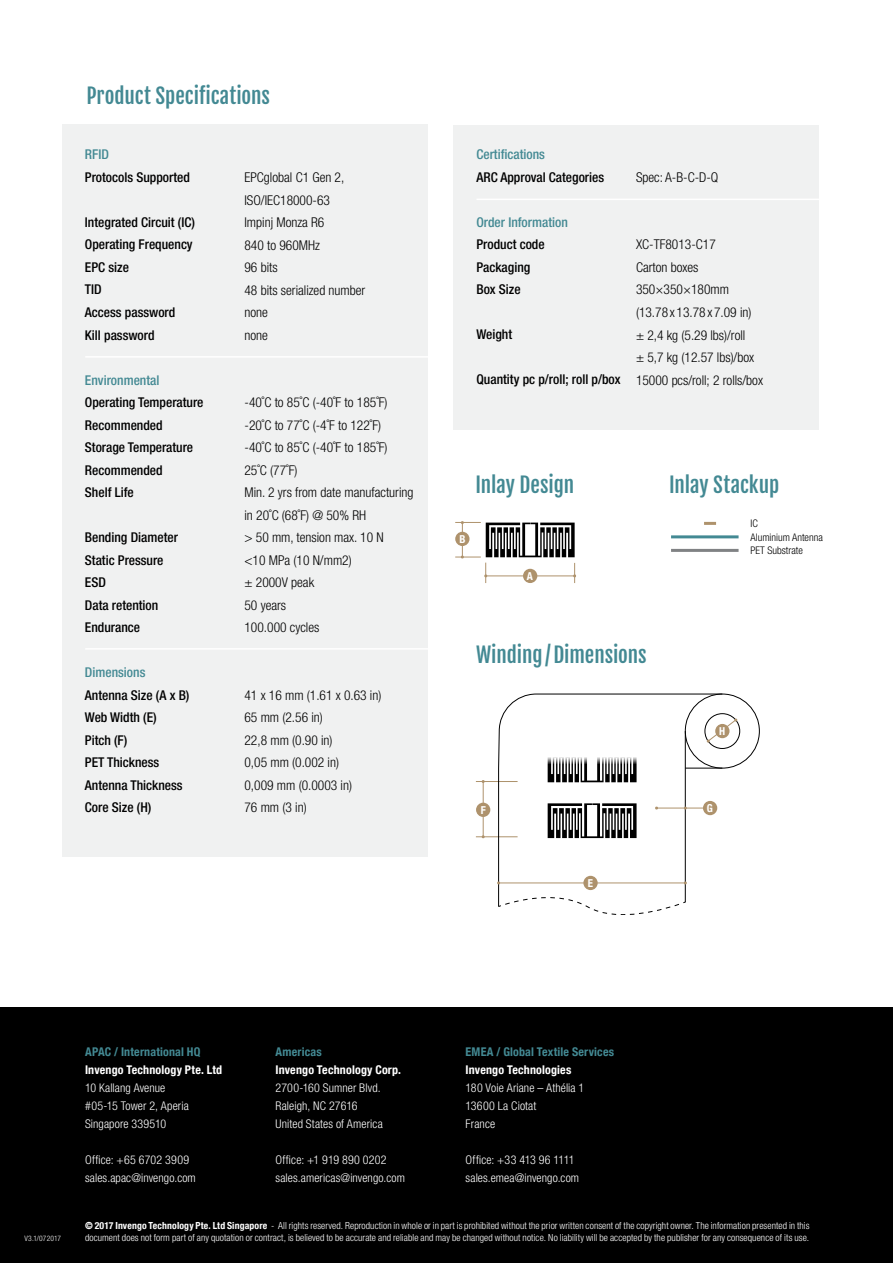
<style>
.page{position:relative;width:893px;height:1263px;background:#fff}
.page>*{position:absolute;margin:0;border:0;box-sizing:border-box;transform-origin:0 0}
.t1{font:21px "Fjalla One";letter-spacing:-.005em;color:#438993}
.t2{font:300 condensed 13.5px/22.5px "Helvetica Neue LT Com";color:#000}
.t3{font:500 condensed 13.5px/22.5px "Helvetica Neue LT Com";color:#000}
.t4{font:500 condensed 13.5px "Helvetica Neue LT Com";color:#438993}
.t5{font:300 condensed 12px/18px "Helvetica Neue LT Com";letter-spacing:.01em;color:#fff}
.t6{font:700 condensed 12px "Helvetica Neue LT Com";letter-spacing:.015em;color:#fff}
.t7{font:700 condensed 12px "Helvetica Neue LT Com";letter-spacing:.015em;color:#438993}
.t8{font:700 condensed 10.95px "Helvetica Neue LT Com";color:#fff}
.t9{font:300 condensed 10.5px/13.5px "Helvetica Neue LT Com";color:#000}
.t10{font:300 condensed 9.75px/12px "Helvetica Neue LT Com";letter-spacing:.01em;color:#fff}
.t11{font:300 condensed 7.5px "Helvetica Neue LT Com";letter-spacing:.02em;color:#fff}
.s1{font-weight:700}
</style>
<div class="page">
<div style="left:0;top:1008px;width:893px;height:255px;background:#000"></div>
<div style="left:62px;top:125px;width:365px;height:732px;background:#f0f1f1"></div>
<hr style="left:85px;top:356px;width:349px;height:2px;background:#fff">
<hr style="left:85px;top:648px;width:349px;height:2px;background:#fff">
<svg style="left:704px;top:522px;width:12px;height:3px"></svg>
<hr style="left:671px;top:535px;width:68px;height:3px;background:#438993">
<hr style="left:671px;top:549px;width:68px;height:3px;background:#808284">
<svg style="left:455px;top:521px;width:121px;height:62px"></svg>
<div style="left:523px;top:569px;width:14px;height:14px;background:#ae926c;border-radius:50%"></div>
<hr style="left:476px;top:781px;width:42px;height:1px;background:#ae926c">
<hr style="left:476px;top:836px;width:42px;height:1px;background:#ae926c">
<hr style="left:483px;top:781px;width:1px;height:56px;background:#ae926c">
<div style="left:476px;top:803px;width:14px;height:14px;background:#ae926c;border-radius:50%"></div>
<svg style="left:587px;top:907px;width:84px;height:8px"></svg>
<div style="left:704px;top:713px;width:36px;height:36px;border:1px solid #000;border-radius:50%"></div>
<svg style="left:498px;top:693px;width:225px;height:214px"></svg>
<svg style="left:707px;top:718px;width:30px;height:25px"></svg>
<div style="left:453px;top:125px;width:366px;height:304px;background:#f0f1f1"></div>
<hr style="left:476px;top:199px;width:349px;height:1px;background:#fff">
<h1 class="t1" style="left:86px;top:82px;width:185px">Product Specifications</h1>
<p class="t4" style="left:85px;top:147px;width:26px">RFID</p>
<p class="t3" style="left:85px;top:166px;width:106px">Protocols Supported</p>
<p class="t3" style="left:85px;top:211px;width:111px">Integrated Circuit (IC)<br>Operating Frequency<br>EPC size<br>TID<br>Access password<br>Kill password</p>
<p class="t4" style="left:85px;top:372px;width:76px">Environmental</p>
<p class="t3" style="left:85px;top:391px;width:120px">Operating Temperature<br>Recommended<br>Storage Temperature<br>Recommended<br>Shelf Life</p>
<p class="t3" style="left:85px;top:526px;width:94px">Bending Diameter<br>Static Pressure<br>ESD<br>Data retention<br>Endurance</p>
<p class="t4" style="left:85px;top:664px;width:62px">Dimensions</p>
<p class="t3" style="left:85px;top:683px;width:106px">Antenna Size (A x B)<br>Web Width (E)<br>Pitch (F)<br>PET Thickness<br>Antenna Thickness<br>Core Size (H)</p>
<p class="t2" style="left:244px;top:166px;width:122px">EPCglobal C1 Gen 2,<br>ISO/IEC18000-63<br>Impinj Monza R6<br>840 to 960MHz<br>96 bits<br>48 bits serialized number none<br>none</p>
<p class="t2" style="left:244px;top:391px;width:170px">-40˚C to 85˚C (-40˚F to 185˚F) -20˚C to 77˚C (-4˚F to 122˚F)<br>-40˚C to 85˚C (-40˚F to 185˚F)<br>25˚C (77˚F)<br>Min. 2 yrs from date manufacturing in 20˚C (68˚F) @ 50% RH<br>&gt; 50 mm, tension max. 10 N<br>&lt;10 MPa (10 N/mm2)<br>± 2000V peak<br>50 years<br>100.000 cycles</p>
<p class="t2" style="left:244px;top:684px;width:138px">41 x 16 mm (1.61 x 0.63 in)<br>65 mm (2.56 in)<br>22,8 mm (0.90 in)<br>0,05 mm (0.002 in)<br>0,009 mm (0.0003 in)<br>76 mm (3 in)</p>
<p class="t4" style="left:476px;top:147px;width:70px">Certifications</p>
<p class="t3" style="left:476px;top:166px;width:129px">ARC Approval Categories</p>
<p class="t4" style="left:476px;top:214px;width:93px">Order Information</p>
<p class="t3" style="left:476px;top:233px;width:70px">Product code<br>Packaging<br>Box Size</p>
<p class="t3" style="left:476px;top:323px;width:37px">Weight</p>
<p class="t3" style="left:476px;top:368px;width:146px">Quantity pc p/roll; roll p/box</p>
<p class="t2" style="left:636px;top:166px;width:84px">Spec: A-B-C-D-Q</p>
<p class="t2" style="left:636px;top:233px;width:129px">XC-TF8013-C17<br>Carton boxes<br>350×350×180mm (13.78 x 13.78 x 7.09 in)<br>± 2,4 kg (5.29 lbs)/roll<br>± 5,7 kg (12.57 lbs)/box<br>15000 pcs/roll; 2 rolls/box</p>
<p class="t8" style="left:459px;top:533px;width:8px">B</p>
<h1 class="t1" style="left:476px;top:472px;width:100px">Inlay Design</h1>
<h1 class="t1" style="left:669px;top:472px;width:111px">Inlay Stackup</h1>
<p class="t8" style="left:527px;top:569px;width:8px">A</p>
<p class="t9" style="left:751px;top:517px;width:74px">IC<br>Aluminium Antenna<br>PET Substrate</p>
<h1 class="t1" style="left:476px;top:642px;width:172px">Winding /Dimensions</h1>
<p class="t8" style="left:719px;top:724px;width:8px">H</p>
<p class="t8" style="left:481px;top:803px;width:7px">F</p>
<p class="t8" style="left:588px;top:876px;width:7px">E</p>
<p class="t8" style="left:707px;top:801px;width:8px">G</p>
<p class="t11" style="left:25px;top:1233px;width:38px">V3.1/072017</p>
<p class="t7" style="left:85px;top:1045px;width:117px">APAC / International HQ</p>
<p class="t6" style="left:85px;top:1063px;width:139px">Invengo Technology Pte. Ltd</p>
<p class="t5" style="left:85px;top:1079px;width:105px">10 Kallang Avenue #05-15 Tower 2, Aperia<br>Singapore 339510</p>
<p class="t5" style="left:85px;top:1151px;width:112px">Office: +65 6702 3909 sales.apac@invengo.com</p>
<p class="t7" style="left:276px;top:1045px;width:48px">Americas</p>
<p class="t6" style="left:276px;top:1063px;width:127px">Invengo Technology Corp.</p>
<p class="t5" style="left:276px;top:1079px;width:109px">2700-160 Sumner Blvd.<br>Raleigh, NC 27616<br>United States of America</p>
<p class="t5" style="left:276px;top:1151px;width:131px">Office: +1 919 890 0202 sales.americas@invengo.com</p>
<p class="t7" style="left:466px;top:1045px;width:150px">EMEA / Global Textile Services</p>
<p class="t6" style="left:466px;top:1063px;width:107px">Invengo Technologies</p>
<p class="t5" style="left:466px;top:1079px;width:120px">180 Voie Ariane – Athélia 1<br>13600 La Ciotat<br>France</p>
<p class="t5" style="left:466px;top:1151px;width:115px">Office: +33 413 96 1111 sales.emea@invengo.com</p>
<p class="t10" style="left:85px;top:1219px;width:726px"><span class="s1">© 2017 Invengo Technology Pte. Ltd Singapore</span> - All rights reserved. Reproduction in whole or in part is prohibited without the prior written consent of the copyright owner. The information presented in this document does not form part of any quotation or contract, is believed to be accurate and reliable and may be changed without notice. No liability will be accepted by the publisher for any consequence of its use.</p>
</div>
